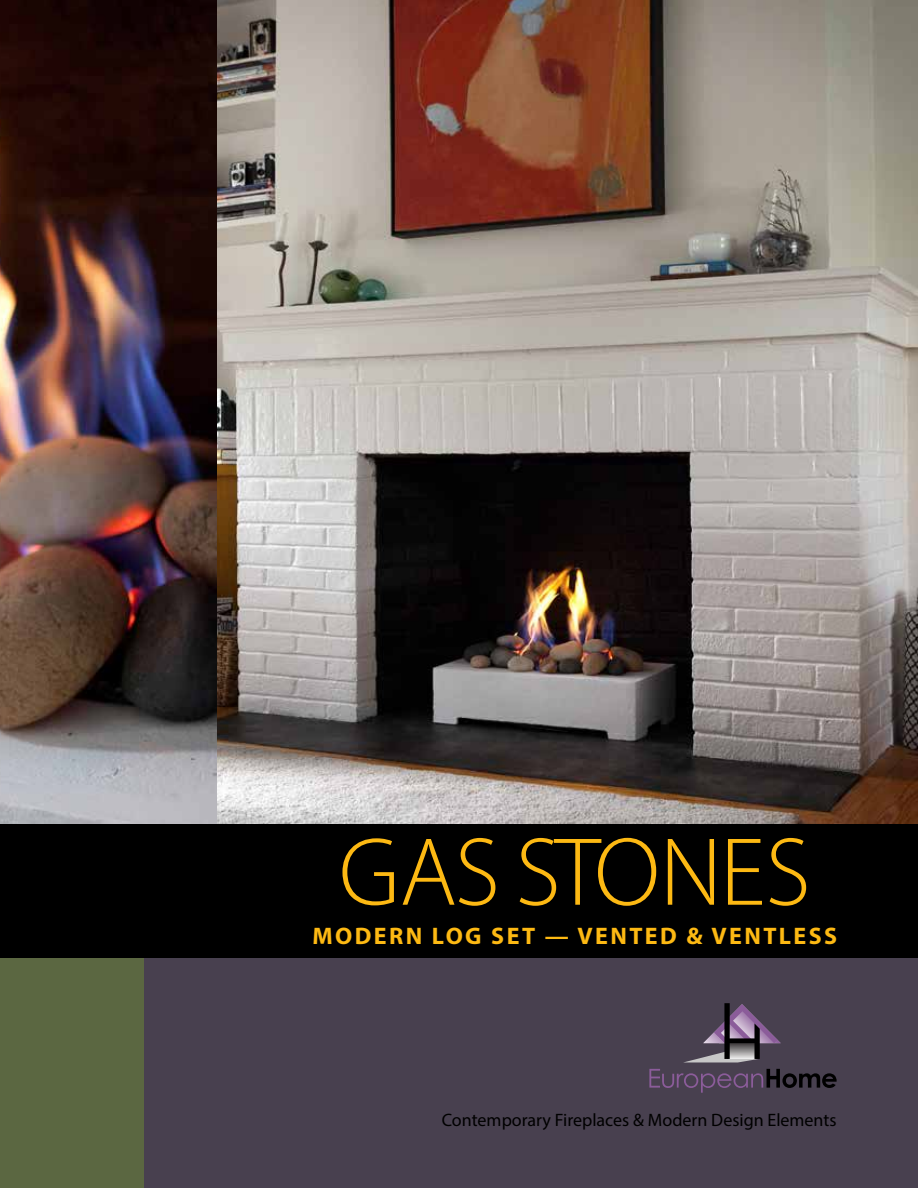
<style>
.page{position:relative;width:918px;height:1188px;background:#48404f}
.page>*{position:absolute;margin:0;border:0;box-sizing:border-box;transform-origin:0 0}
.t1{font:300 97.5px "Myriad Pro";letter-spacing:-.02em;color:#fdb913}
.t2{font:700 24px "Myriad Pro";letter-spacing:.1em;color:#fdb913}
.t3{font:18px "Myriad Pro";color:#000}
</style>
<div class="page">
<div style="left:0;top:958px;width:144px;height:230px;background:#5b6741"></div>
<div style="left:0;top:824px;width:918px;height:134px;background:#000"></div>
<img style="left:216px;top:0;width:702px;height:824px">
<img style="left:0;top:0;width:216px;height:824px">
<svg style="left:649px;top:1069px;width:188px;height:24px"></svg>
<svg style="left:685px;top:1003px;width:96px;height:59px"></svg>
<h1 class="t1" style="left:339px;top:814px;width:473px">GAS STONES</h1>
<h2 class="t2" style="left:312px;top:920px;width:526px">MODERN LOG SET — VENTED &amp; VENTLESS</h2>
<p class="t3" style="left:442px;top:1109px;width:396px">Contemporary Fireplaces &amp; Modern Design Elements</p>
</div>
